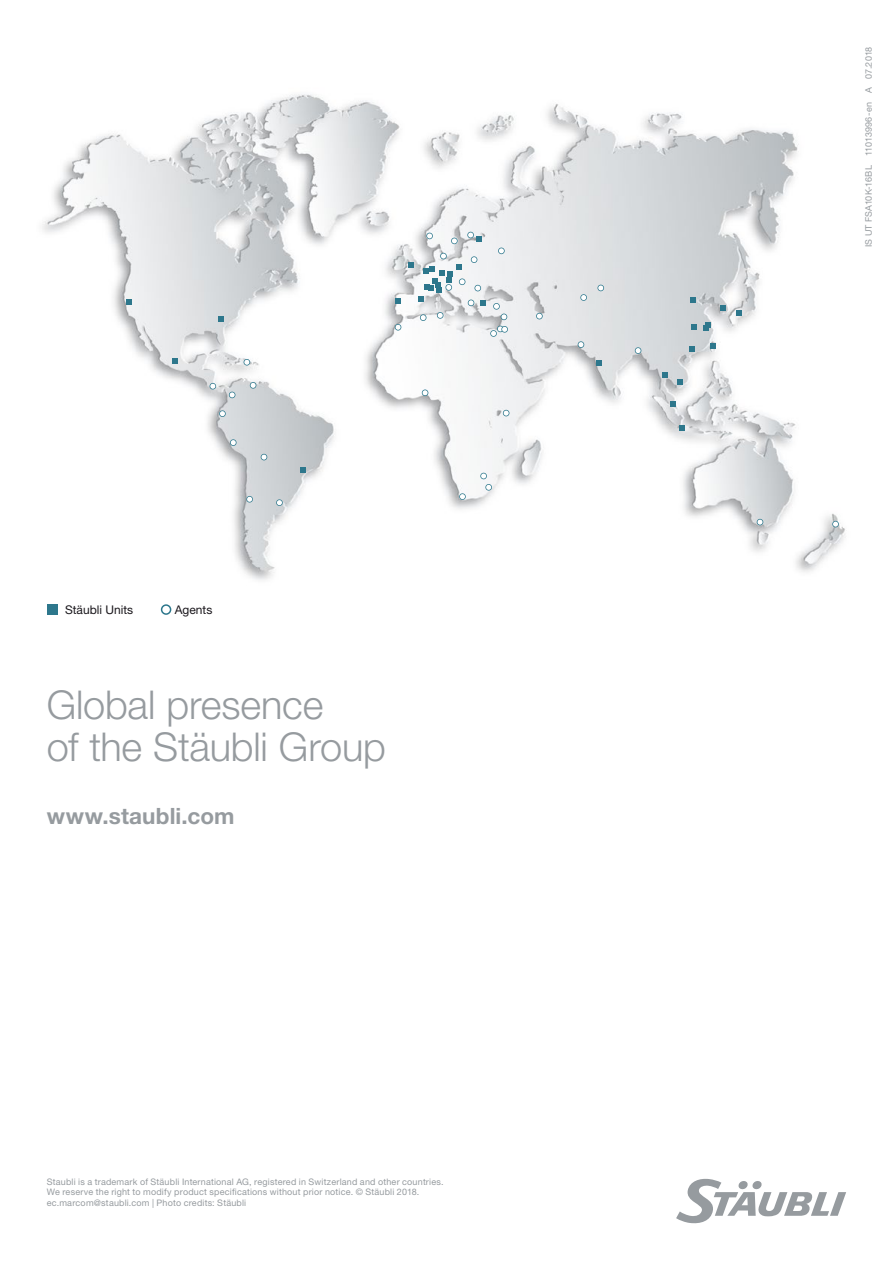
<style>
.page{position:relative;width:893px;height:1263px;background:#fff}
.page>*{position:absolute;margin:0;border:0;box-sizing:border-box;transform-origin:0 0}
.t1{font:300 39.75px/42px "Helvetica Neue LTW1 G";letter-spacing:-.005em;color:#969b9f}
.t2{font:700 22.5px "Helvetica Neue LTW1 G";letter-spacing:.005em;color:#969b9f}
.t3{font:12px "Helvetica Neue LTW1 G";color:#1a171c}
.Doc_Ref_No{font:9px/10.5px "Helvetica Neue LTW1 G";letter-spacing:.02em;color:#969b9f}
</style>
<div class="page">
<svg style="left:676px;top:1179px;width:170px;height:44px"></svg>
<img style="left:42px;top:94px;width:804px;height:521px">
<svg style="left:126px;top:299px;width:6px;height:6px"></svg>
<svg style="left:218px;top:316px;width:6px;height:6px"></svg>
<svg style="left:172px;top:358px;width:6px;height:6px"></svg>
<svg style="left:300px;top:467px;width:6px;height:6px"></svg>
<svg style="left:395px;top:298px;width:6px;height:6px"></svg>
<svg style="left:720px;top:305px;width:6px;height:6px"></svg>
<svg style="left:690px;top:297px;width:6px;height:6px"></svg>
<svg style="left:736px;top:310px;width:6px;height:6px"></svg>
<svg style="left:691px;top:324px;width:5px;height:6px"></svg>
<svg style="left:677px;top:379px;width:6px;height:6px"></svg>
<svg style="left:710px;top:343px;width:6px;height:6px"></svg>
<svg style="left:703px;top:322px;width:8px;height:9px"></svg>
<svg style="left:689px;top:346px;width:6px;height:6px"></svg>
<svg style="left:662px;top:372px;width:6px;height:6px"></svg>
<svg style="left:679px;top:425px;width:6px;height:6px"></svg>
<svg style="left:670px;top:401px;width:6px;height:6px"></svg>
<svg style="left:596px;top:360px;width:6px;height:5px"></svg>
<svg style="left:757px;top:519px;width:6px;height:6px"></svg>
<svg style="left:244px;top:359px;width:6px;height:7px"></svg>
<svg style="left:250px;top:382px;width:6px;height:7px"></svg>
<svg style="left:229px;top:392px;width:6px;height:6px"></svg>
<svg style="left:210px;top:383px;width:6px;height:6px"></svg>
<svg style="left:219px;top:410px;width:7px;height:7px"></svg>
<svg style="left:230px;top:439px;width:7px;height:7px"></svg>
<svg style="left:261px;top:454px;width:6px;height:6px"></svg>
<svg style="left:246px;top:496px;width:7px;height:6px"></svg>
<svg style="left:276px;top:499px;width:7px;height:7px"></svg>
<svg style="left:426px;top:233px;width:7px;height:6px"></svg>
<svg style="left:451px;top:238px;width:7px;height:6px"></svg>
<svg style="left:467px;top:232px;width:15px;height:10px"></svg>
<svg style="left:498px;top:248px;width:7px;height:6px"></svg>
<svg style="left:408px;top:253px;width:78px;height:53px"></svg>
<svg style="left:437px;top:312px;width:6px;height:7px"></svg>
<svg style="left:420px;top:314px;width:6px;height:7px"></svg>
<svg style="left:395px;top:324px;width:6px;height:7px"></svg>
<svg style="left:493px;top:303px;width:14px;height:17px"></svg>
<svg style="left:490px;top:326px;width:18px;height:11px"></svg>
<svg style="left:422px;top:389px;width:6px;height:7px"></svg>
<svg style="left:503px;top:410px;width:6px;height:6px"></svg>
<svg style="left:459px;top:493px;width:7px;height:7px"></svg>
<svg style="left:480px;top:473px;width:12px;height:18px"></svg>
<svg style="left:536px;top:313px;width:7px;height:6px"></svg>
<svg style="left:580px;top:294px;width:7px;height:7px"></svg>
<svg style="left:597px;top:285px;width:7px;height:6px"></svg>
<svg style="left:578px;top:341px;width:6px;height:7px"></svg>
<svg style="left:635px;top:347px;width:6px;height:7px"></svg>
<svg style="left:832px;top:521px;width:7px;height:6px"></svg>
<div style="left:161px;top:604px;width:10px;height:11px;border:1px solid #2d778c;border-radius:50%"></div>
<div style="left:47px;top:604px;width:11px;height:11px;background:#2d778c"></div>
<p class="t3" style="left:65px;top:602px;width:70px">Stäubli Units</p>
<p class="t3" style="left:175px;top:602px;width:39px">Agents</p>
<p class="t1" style="left:47px;top:683px;width:341px">Global presence<br>of the Stäubli Group</p>
<p class="t2" style="left:47px;top:802px;width:189px">www.staubli.com</p>
<p class="Doc_Ref_No" style="left:47px;top:1176px;width:398px">Staubli is a trademark of Stäubli International AG, registered in Switzerland and other countries.<br>We reserve the right to modify product specifications without prior notice. © Stäubli 2018. ec.marcom@staubli.com | Photo credits: Stäubli</p>
<p class="Doc_Ref_No" style="left:863px;top:247px;width:202px;rotate:-90deg">IS UT FSA10K-16BL 11013996-en A 07.2018</p>
</div>
